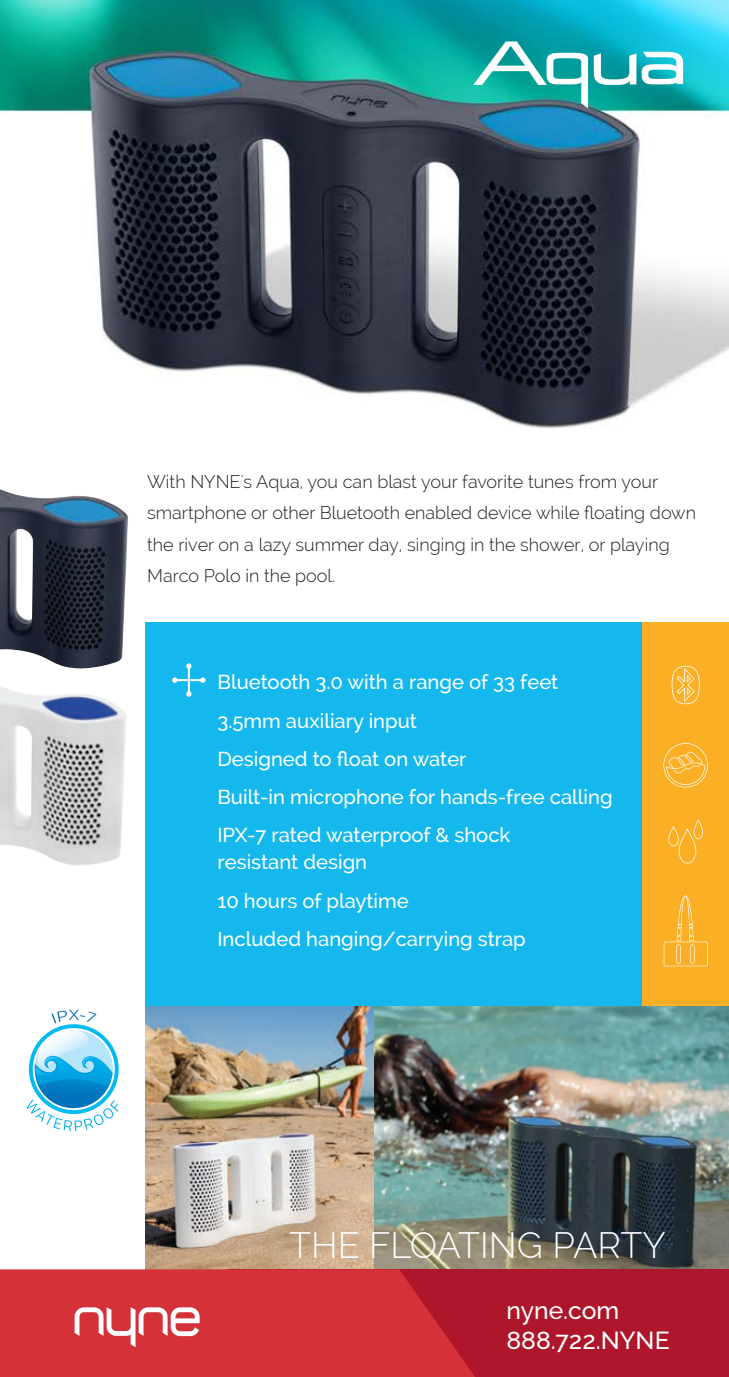
<style>
.page{position:relative;width:729px;height:1377px;background:#fff}
.page>*{position:absolute;margin:0;border:0;box-sizing:border-box;transform-origin:0 0}
.t1{font:300 36px "Raleway";color:#fff}
.t2{font:500 24.75px/29.7px "Raleway";color:#fff}
.t3{font:500 20.25px/38.2px "Raleway";color:#fff}
.t4{font:300 18px/31.5px "Raleway";color:#231f20}
</style>
<div class="page">
<img style="left:0;top:0;width:729px;height:1109px">
<div style="left:564px;top:623px;width:165px;height:384px;background:#fbaf25"></div>
<div style="left:145px;top:623px;width:497px;height:384px;background:#15b8ec"></div>
<img style="left:0;top:489px;width:128px;height:179px">
<img style="left:0;top:686px;width:127px;height:180px">
<img style="left:374px;top:1007px;width:355px;height:262px">
<img style="left:145px;top:1007px;width:229px;height:262px">
<div style="left:228px;top:1269px;width:501px;height:108px;background:#ae172b"></div>
<svg style="left:0;top:1269px;width:475px;height:108px;fill:#d43238"></svg>
<svg style="left:75px;top:1307px;width:125px;height:40px"></svg>
<svg style="left:172px;top:663px;width:33px;height:34px"></svg>
<svg style="left:672px;top:666px;width:28px;height:38px"></svg>
<svg style="left:642px;top:52px;width:41px;height:32px"></svg>
<svg style="left:594px;top:53px;width:42px;height:32px"></svg>
<svg style="left:473px;top:41px;width:115px;height:67px"></svg>
<svg style="left:664px;top:895px;width:44px;height:71px"></svg>
<svg style="left:668px;top:819px;width:35px;height:45px"></svg>
<svg style="left:663px;top:743px;width:45px;height:45px"></svg>
<svg style="left:27px;top:1010px;width:92px;height:121px"></svg>
<p class="t4" style="left:147px;top:466px;width:551px">With NYNE's Aqua, you can blast your favorite tunes from your smartphone or other Bluetooth enabled device while floating down the river on a lazy summer day, singing in the shower, or playing Marco Polo in the pool.</p>
<p class="t3" style="left:217px;top:663px;width:397px">Bluetooth 3.0 with a range of 33 feet<br>3.5mm auxiliary input<br>Designed to float on water<br>Built-in microphone for hands-free calling<br>IPX-7 rated waterproof &amp; shock</p>
<p class="t3" style="left:217px;top:843px;width:310px">resistant design<br>10 hours of playtime<br>Included hanging/carrying strap</p>
<h1 class="t1" style="left:289px;top:1224px;width:378px">THE FLOATING PARTY</h1>
<p class="t2" style="left:506px;top:1295px;width:165px">nyne.com<br>888.722.NYNE</p>
</div>
